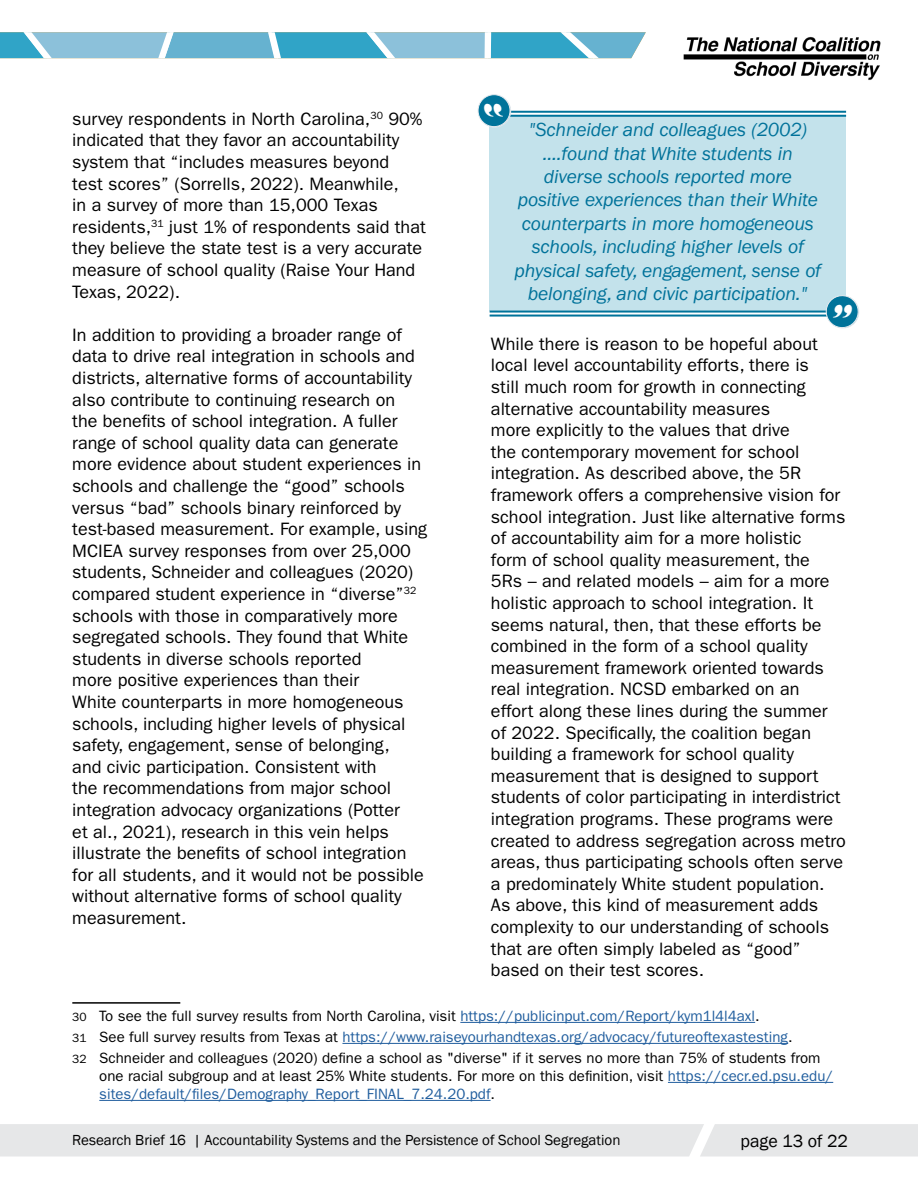
<style>
.page{position:relative;width:918px;height:1188px;background:#fff}
.page>*{position:absolute;margin:0;border:0;box-sizing:border-box;transform-origin:0 0}
.t1{font:46.5px "Corner Store JF";color:#fff}
.t2{font:italic 19.5px/23.4px "ITC Franklin Gothic Std";letter-spacing:-.01em;color:#00729a;text-align:center}
.t3{font:18px/21.6px "ITC Franklin Gothic Std";color:#000}
.t4{font:18px "Franklin Gothic";color:#000}
.t5{font:15px/21px "ITC Franklin Gothic Std";color:#000}
.t6{font:15px/18px "ITC Franklin Gothic Std";color:#215e9e}
.t7{font:15px "Franklin Gothic";color:#000}
.s1{font-size:12px}
.s2{color:#215e9e}
.s3{color:#000}
</style>
<div class="page">
<div style="left:0;top:1124px;width:918px;height:33px;background:#e6e7e8"></div>
<img style="left:683px;top:36px;width:198px;height:44px">
<svg style="left:0;top:32px;width:646px;height:26px;background:#6eb8d3"></svg>
<hr style="left:72px;top:1002px;width:108px;height:2px;background:#000">
<hr style="left:460px;top:1022px;width:295px;height:1px;background:#215e9e">
<hr style="left:342px;top:1043px;width:446px;height:1px;background:#215e9e">
<hr style="left:668px;top:1082px;width:165px;height:1px;background:#215e9e">
<hr style="left:99px;top:1100px;width:392px;height:1px;background:#215e9e">
<div style="left:490px;top:115px;width:356px;height:195px;background:#c3e2eb"></div>
<hr style="left:490px;top:111px;width:356px;height:2px;background:#00739a">
<hr style="left:490px;top:115px;width:356px;height:2px;background:#00739a">
<hr style="left:490px;top:311px;width:356px;height:2px;background:#00739a">
<hr style="left:490px;top:315px;width:356px;height:2px;background:#00739a">
<svg style="left:479px;top:95px;width:32px;height:32px"></svg>
<div style="left:478px;top:95px;width:33px;height:32px;border:1px solid #e8ecf0;border-radius:50%"></div>
<div style="left:478px;top:95px;width:32px;height:32px;background:#00739a;border-radius:50%"></div>
<div style="left:478px;top:94px;width:32px;height:33px;border:1px solid #e8ecf0;border-radius:50%"></div>
<svg style="left:823px;top:295px;width:36px;height:34px"></svg>
<p class="t3" style="left:72px;top:108px;width:355px">survey respondents in North Carolina,<sup>30</sup> 90% indicated that they favor an accountability system that “includes measures beyond<br>test scores” (Sorrells, 2022). Meanwhile,<br>in a survey of more than 15,000 Texas residents,<sup>31</sup> just 1% of respondents said that they believe the state test is a very accurate measure of school quality (Raise Your Hand Texas, 2022).</p>
<p class="t3" style="left:72px;top:324px;width:356px">In addition to providing a broader range of data to drive real integration in schools and districts, alternative forms of accountability also contribute to continuing research on<br>the benefits of school integration. A fuller range of school quality data can generate more evidence about student experiences in schools and challenge the “good” schools versus “bad” schools binary reinforced by test-based measurement. For example, using MCIEA survey responses from over 25,000 students, Schneider and colleagues (2020) compared student experience in “diverse”<sup>32 </sup>schools with those in comparatively more segregated schools. They found that White students in diverse schools reported<br>more positive experiences than their<br>White counterparts in more homogeneous schools, including higher levels of physical safety, engagement, sense of belonging,<br>and civic participation. Consistent with<br>the recommendations from major school integration advocacy organizations (Potter<br>et al., 2021), research in this vein helps illustrate the benefits of school integration for all students, and it would not be possible without alternative forms of school quality measurement.</p>
<p class="t2" style="left:515px;top:118px;width:308px">"Schneider and colleagues (2002) ....found that White students in diverse schools reported more positive experiences than their White counterparts in more homogeneous schools, including higher levels of physical safety, engagement, sense of belonging, and civic participation."</p>
<h1 class="t1" style="left:827px;top:290px;width:22px">"</h1>
<p class="t3" style="left:491px;top:333px;width:356px">While there is reason to be hopeful about local level accountability efforts, there is<br>still much room for growth in connecting alternative accountability measures<br>more explicitly to the values that drive<br>the contemporary movement for school integration. As described above, the 5R framework offers a comprehensive vision for school integration. Just like alternative forms of accountability aim for a more holistic<br>form of school quality measurement, the<br>5Rs – and related models – aim for a more holistic approach to school integration. It seems natural, then, that these efforts be combined in the form of a school quality measurement framework oriented towards real integration. NCSD embarked on an effort along these lines during the summer of 2022. Specifically, the coalition began building a framework for school quality measurement that is designed to support students of color participating in interdistrict integration programs. These programs were created to address segregation across metro areas, thus participating schools often serve a predominately White student population.<br>As above, this kind of measurement adds complexity to our understanding of schools that are often simply labeled as “good” based on their test scores.</p>
<p class="t5" style="left:72px;top:1005px;width:750px"><span class="s1">30</span> To see the full survey results from North Carolina, visit <span class="s2">https://publicinput.com/Report/kym1l4l4axl</span>.<br><span class="s1">31</span> See full survey results from Texas at <span class="s2">https://www.raiseyourhandtexas.org/advocacy/futureoftexastesting</span>.<br><span class="s1">32</span> Schneider and colleagues (2020) define a school as "diverse" if it serves no more than 75% of students from</p>
<p class="t6" style="left:99px;top:1067px;width:735px"><span class="s3">one racial subgroup and at least 25% White students. For more on this definition, visit</span> https://cecr.ed.psu.edu/ sites/default/files/Demography_Report_FINAL_7.24.20.pdf<span class="s3">.</span></p>
<p class="t7" style="left:72px;top:1130px;width:550px">Research Brief 16 | Accountability Systems and the Persistence of School Segregation</p>
<p class="t4" style="left:740px;top:1129px;width:109px">page 13 of 22</p>
</div>
